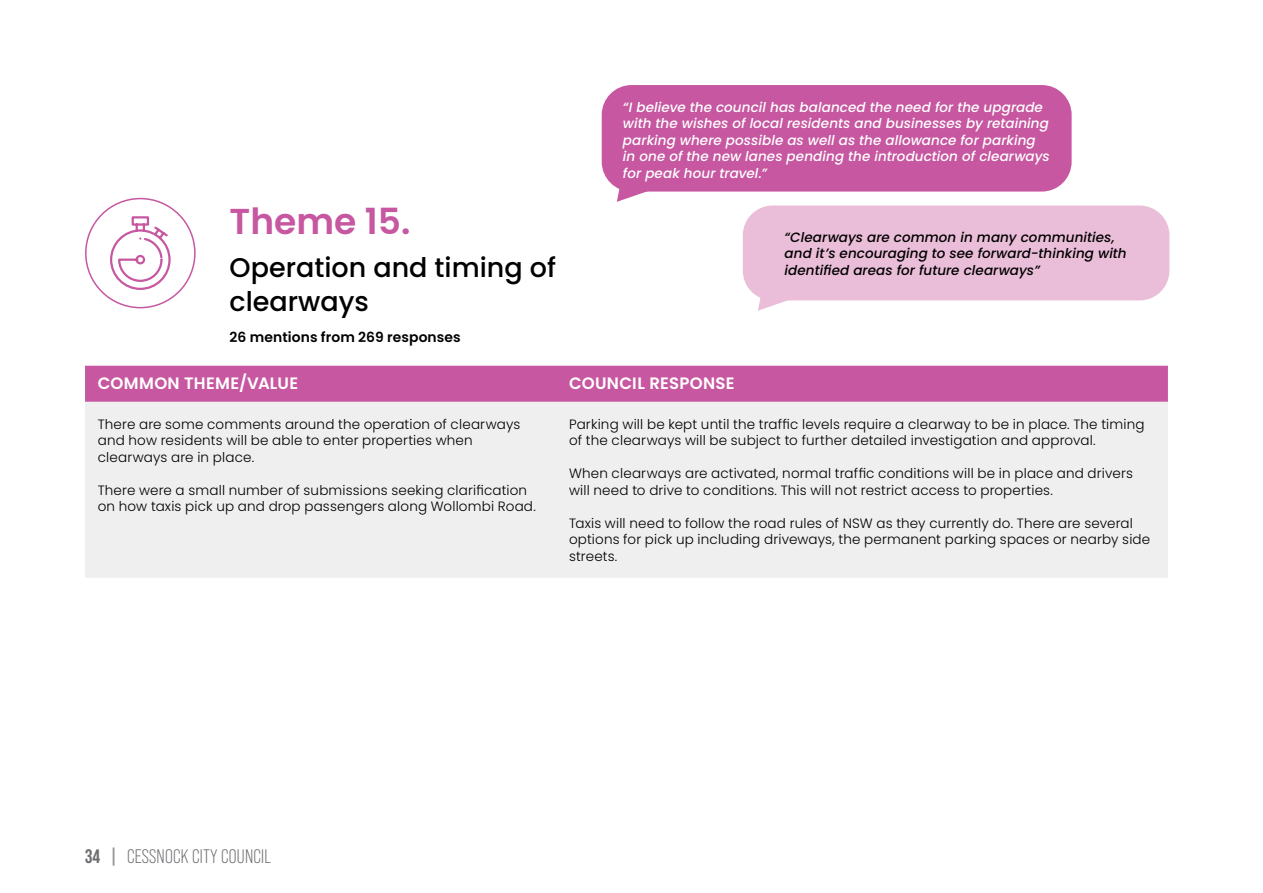
<style>
.page{position:relative;width:1263px;height:893px;background:#fff}
.page>*{position:absolute;margin:0;border:0;box-sizing:border-box;transform-origin:0 0}
.t1{font:600 36px "Poppins";color:#c657a0}
.t2{font:500 27px/34.5px "Poppins";color:#000}
.t3{font:19.5px "Bebas Neue Pro";letter-spacing:.01em;color:#6d6e71}
.t4{font:600 16.5px "Poppins";letter-spacing:.02em;color:#fff}
.t5{font:600 13.8px "Poppins";letter-spacing:.005em;color:#000}
.t6{font:300 13.5px/16.5px "Poppins";letter-spacing:.01em;color:#000}
.t7{font:italic 500 13.5px/16.5px "Poppins";letter-spacing:.005em;color:#fff}
.t8{font:italic 500 13.5px/16.5px "Poppins";letter-spacing:.005em;color:#000}
.s1{font-weight:700}
.s2{font-weight:700;font-size:18.15px;color:#939598}
</style>
<div class="page">
<div style="left:602px;top:85px;width:469px;height:107px;background:#c657a0;border-radius:30px"></div>
<svg style="left:617px;top:188px;width:36px;height:14px"></svg>
<div style="left:743px;top:206px;width:426px;height:94px;background:#eabdd8;border-radius:30px"></div>
<svg style="left:758px;top:296px;width:36px;height:15px"></svg>
<div style="left:85px;top:366px;width:1083px;height:36px;background:#c657a0"></div>
<div style="left:85px;top:402px;width:1083px;height:176px;background:#efeff0"></div>
<div style="left:85px;top:198px;width:111px;height:110px;border:2px solid #c657a0;border-radius:50%"></div>
<svg style="left:110px;top:216px;width:61px;height:74px"></svg>
<h1 class="t1" style="left:230px;top:201px;width:182px">Theme 15.</h1>
<h2 class="t2" style="left:230px;top:250px;width:328px">Operation and timing of clearways</h2>
<p class="t5" style="left:230px;top:329px;width:233px">26 mentions from 269 responses</p>
<p class="t7" style="left:623px;top:99px;width:428px">“I believe the council has balanced the need for the upgrade with the wishes of local residents and businesses by retaining parking where possible as well as the allowance for parking in one of the new lanes pending the introduction of clearways for peak hour travel.”</p>
<p class="t8" style="left:785px;top:229px;width:344px">“Clearways are common in many communities, and it’s encouraging to see forward-thinking with identified areas for future clearways”</p>
<p class="t4" style="left:98px;top:374px;width:202px">COMMON THEME/VALUE</p>
<p class="t4" style="left:569px;top:374px;width:167px">COUNCIL RESPONSE</p>
<p class="t6" style="left:98px;top:416px;width:424px">There are some comments around the operation of clearways and how residents will be able to enter properties when clearways are in place.</p>
<p class="t6" style="left:98px;top:482px;width:440px">There were a small number of submissions seeking clarification on how taxis pick up and drop passengers along Wollombi Road.</p>
<p class="t6" style="left:569px;top:416px;width:577px">Parking will be kept until the traffic levels require a clearway to be in place. The timing of the clearways will be subject to further detailed investigation and approval.</p>
<p class="t6" style="left:569px;top:465px;width:565px">When clearways are activated, normal traffic conditions will be in place and drivers will need to drive to conditions. This will not restrict access to properties.</p>
<p class="t6" style="left:569px;top:515px;width:583px">Taxis will need to follow the road rules of NSW as they currently do. There are several options for pick up including driveways, the permanent parking spaces or nearby side streets.</p>
<h3 class="t3" style="left:85px;top:846px;width:187px"><span class="s1">34</span> <span class="s2">|</span> CESSNOCK CITY COUNCIL</h3>
</div>
